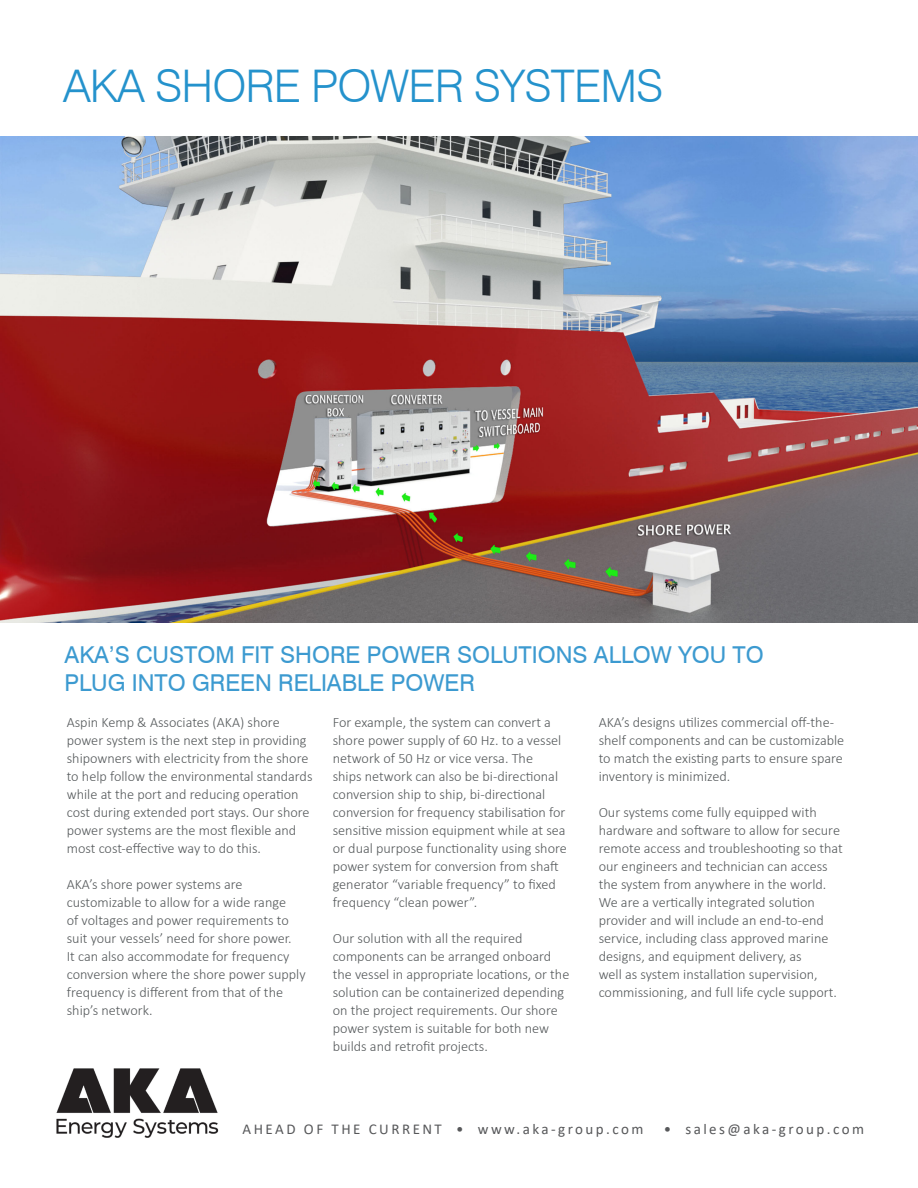
<style>
.page{position:relative;width:918px;height:1188px;background:#fff}
.page>*{position:absolute;margin:0;border:0;box-sizing:border-box;transform-origin:0 0}
.t1{font:300 45px "Swiss 721 BT";letter-spacing:-.02em;color:#2492cc}
.t2{font:23.25px/27.9px "Swiss 721 BT";color:#3c9ad0}
.t3{font:15px "Calibri";letter-spacing:.165em;color:#57585a}
.t4{font:300 14.25px/18px "Calibri";color:#565a5c}
</style>
<div class="page">
<img style="left:0;top:137px;width:918px;height:486px">
<img style="left:56px;top:1068px;width:163px;height:70px">
<p class="t1" style="left:63px;top:59px;width:602px">AKA SHORE POWER SYSTEMS</p>
<p class="t2" style="left:65px;top:641px;width:701px">AKA’S CUSTOM FIT SHORE POWER SOLUTIONS ALLOW YOU TO<br>PLUG INTO GREEN RELIABLE POWER</p>
<p class="t4" style="left:67px;top:713px;width:247px">Aspin Kemp &amp; Associates (AKA) shore power system is the next step in providing shipowners with electricity from the shore to help follow the environmental standards while at the port and reducing operation cost during extended port stays. Our shore power systems are the most flexible and most cost-effective way to do this.</p>
<p class="t4" style="left:67px;top:875px;width:240px">AKA’s shore power systems are customizable to allow for a wide range<br>of voltages and power requirements to suit your vessels’ need for shore power.<br>It can also accommodate for frequency conversion where the shore power supply frequency is different from that of the ship’s network.</p>
<p class="t4" style="left:333px;top:713px;width:236px">For example, the system can convert a shore power supply of 60 Hz. to a vessel network of 50 Hz or vice versa. The<br>ships network can also be bi-directional conversion ship to ship, bi-directional conversion for frequency stabilisation for sensitive mission equipment while at sea or dual purpose functionality using shore power system for conversion from shaft generator “variable frequency” to fixed frequency “clean power”.</p>
<p class="t4" style="left:333px;top:929px;width:238px">Our solution with all the required components can be arranged onboard the vessel in appropriate locations, or the solution can be containerized depending on the project requirements. Our shore power system is suitable for both new builds and retrofit projects.</p>
<p class="t4" style="left:599px;top:713px;width:247px">AKA’s designs utilizes commercial off-the&shy;shelf components and can be customizable to match the existing parts to ensure spare inventory is minimized.</p>
<p class="t4" style="left:599px;top:803px;width:246px">Our systems come fully equipped with hardware and software to allow for secure remote access and troubleshooting so that our engineers and technician can access the system from anywhere in the world.<br>We are a vertically integrated solution provider and will include an end-to-end service, including class approved marine designs, and equipment delivery, as<br>well as system installation supervision, commissioning, and full life cycle support.</p>
<p class="t3" style="left:243px;top:1119px;width:403px">AHEAD OF THE CURRENT • www.aka-group.com</p>
<p class="t3" style="left:664px;top:1119px;width:202px">• sales@aka-group.com</p>
</div>
